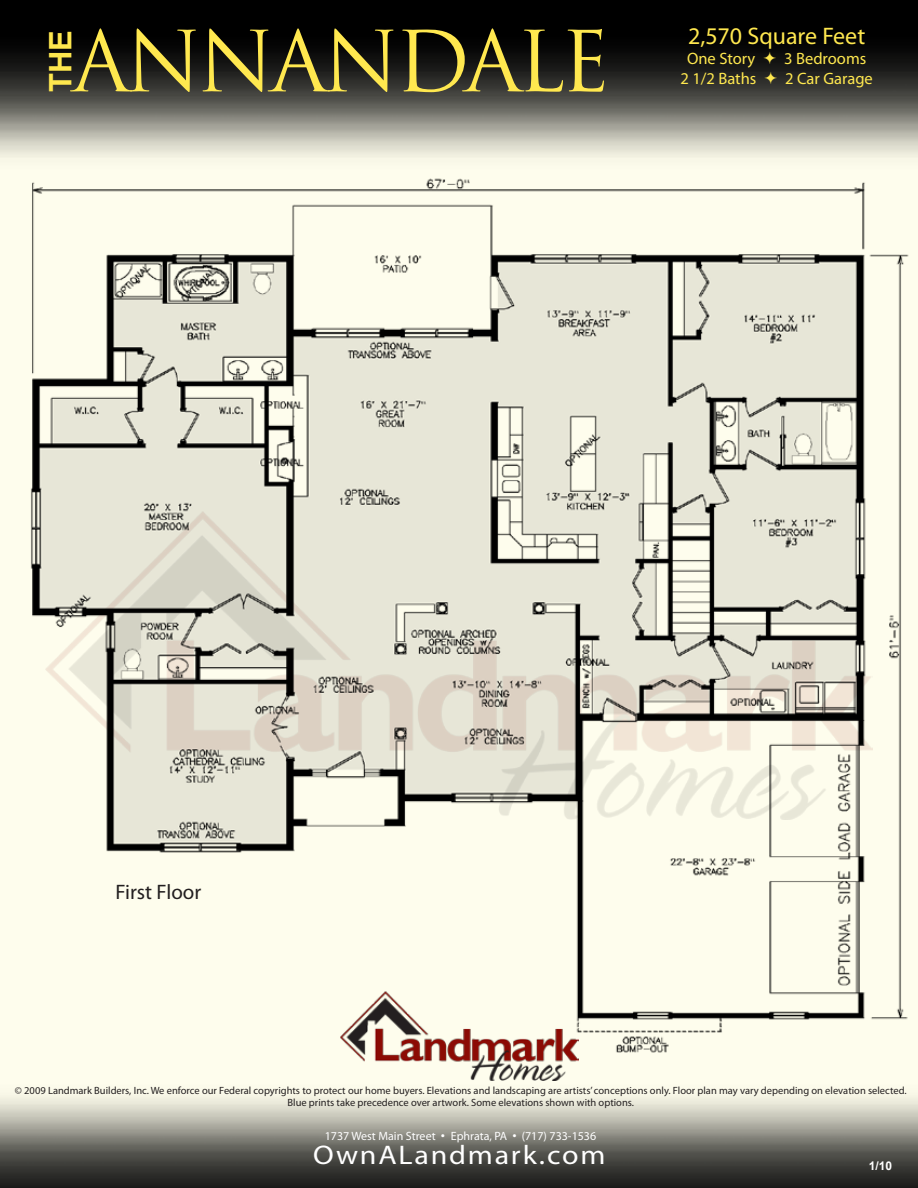
<style>
.page{position:relative;width:918px;height:1188px;background:#fefded}
.page>*{position:absolute;margin:0;border:0;box-sizing:border-box;transform-origin:0 0}
.t1{font:81.9px "Trajan Pro";letter-spacing:-.06em;color:#ffe84f}
.t2{font:700 31.05px "Arial";color:#fee74e}
.t3{font:27px "Myriad Pro";letter-spacing:.06em;color:#fff;scale:1.11 1}
.t4{font:24px "Myriad Pro";color:#ffe84f}
.t5{font:21px "Myriad Pro";color:#231f20}
.t6{font:16.5px "Myriad Pro";color:#ffe84f}
.t7{font:12px "Myriad Pro";color:#fff}
.t8{font:700 12px "Arial";color:#fff}
.t9{font:10.5px/12.6px "Myriad Pro";color:#231f20;text-align:center}
.s1{font-family:"Arial"}
</style>
<div class="page">
<img style="left:0;top:0;width:918px;height:157px">
<img style="left:0;top:1080px;width:918px;height:108px">
<img style="left:356px;top:1054px;width:223px;height:26px">
<img style="left:31px;top:178px;width:878px;height:876px">
<svg style="left:764px;top:52px;width:12px;height:12px"></svg>
<svg style="left:765px;top:72px;width:12px;height:12px"></svg>
<h2 class="t2" style="left:40px;top:92px;width:64px;rotate:-90deg">THE</h2>
<h1 class="t1" style="left:72px;top:9px;width:539px">ANNANDALE</h1>
<h3 class="t4" style="left:688px;top:21px;width:179px">2,570 Square Feet</h3>
<h3 class="t6" style="left:687px;top:48px;width:70px">One Story</h3>
<h3 class="t6" style="left:784px;top:48px;width:84px">3 Bedrooms</h3>
<h3 class="t6" style="left:680px;top:68px;width:78px">2 1/2 Baths</h3>
<h3 class="t6" style="left:785px;top:68px;width:89px">2 Car Garage</h3>
<h3 class="t5" style="left:115px;top:879px;width:87px">First Floor</h3>
<p class="t9" style="left:15px;top:1084px;width:893px">© 2009 Landmark Builders, Inc. We enforce our Federal copyrights to protect our home buyers. Elevations and landscaping are artists’ conceptions only. Floor plan may vary depending on elevation selected.<br>Blue prints take precedence over artwork. Some elevations shown with options.</p>
<p class="t7" style="left:325px;top:1128px;width:273px">1737 West Main Street <span class="s1">•</span> Ephrata, PA <span class="s1">•</span> (717) 733-1536</p>
<h3 class="t3" style="left:313px;top:1138px;width:265px">OwnALandmark.com</h3>
<p class="t8" style="left:869px;top:1158px;width:25px">1/10</p>
</div>
